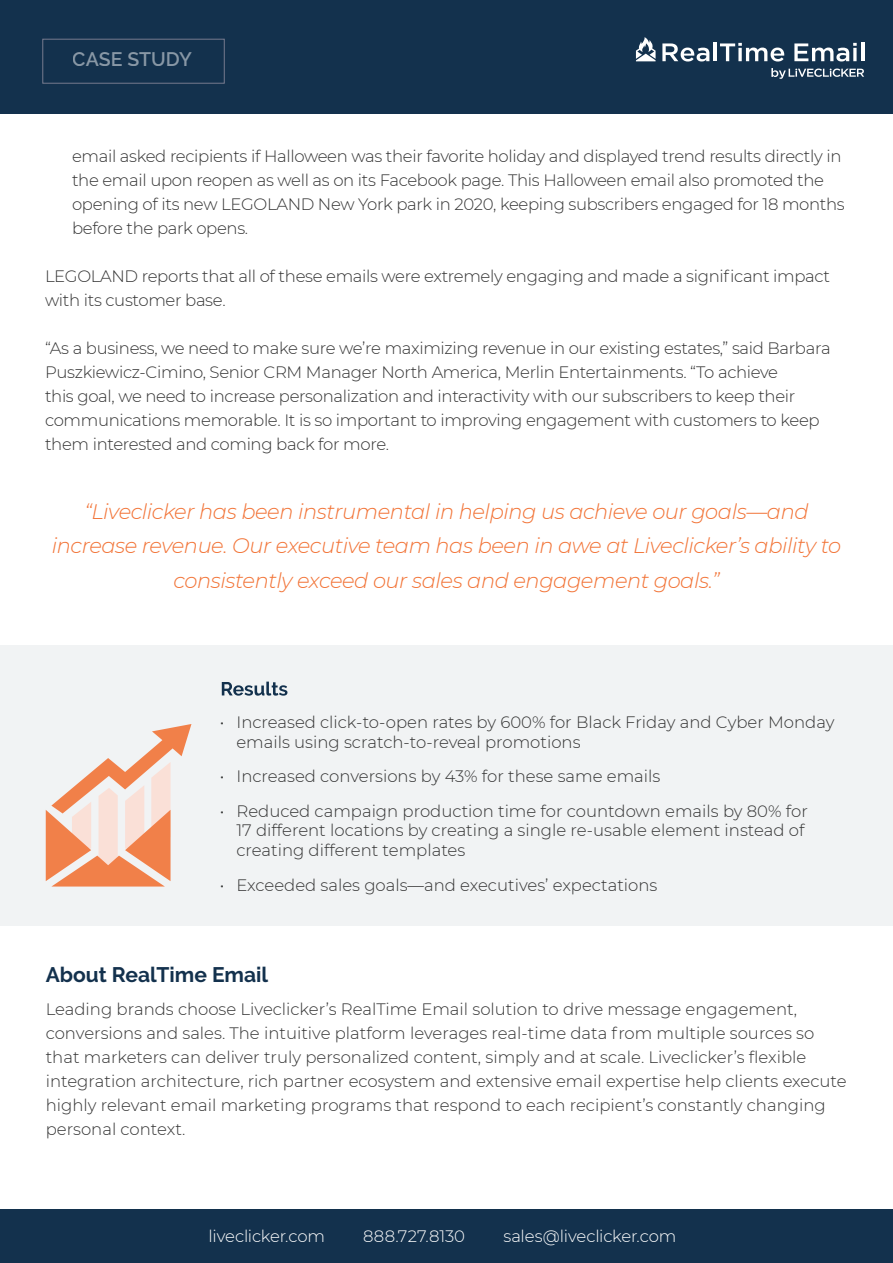
<style>
.page{position:relative;width:893px;height:1263px;background:#fff}
.page>*{position:absolute;margin:0;border:0;box-sizing:border-box;transform-origin:0 0}
.t1{font:italic 300 21px/34.5px "Montserrat";letter-spacing:-.02em;color:#f27336;text-align:center}
.t2{font:700 21px "Raleway";color:#13314d}
.t3{font:600 19.5px "Raleway";letter-spacing:-.005em;color:#fff}
.t4{font:300 16.5px/24px "Montserrat";letter-spacing:-.015em;color:#333}
.t5{font:300 16.5px "Montserrat";letter-spacing:-.01em;color:#fff}
</style>
<div class="page">
<div style="left:0;top:1209px;width:893px;height:54px;background:#13314d"></div>
<div style="left:0;top:0;width:893px;height:114px;background:#13314d"></div>
<svg style="left:771px;top:68px;width:93px;height:11px"></svg>
<svg style="left:662px;top:43px;width:47px;height:19px"></svg>
<hr style="left:713px;top:43px;width:4px;height:18px;background:#fff">
<svg style="left:720px;top:43px;width:64px;height:19px"></svg>
<svg style="left:794px;top:43px;width:63px;height:18px"></svg>
<svg style="left:853px;top:48px;width:4px;height:13px"></svg>
<hr style="left:861px;top:43px;width:3px;height:18px;background:#fff">
<svg style="left:636px;top:37px;width:20px;height:24px"></svg>
<div style="left:42px;top:39px;width:183px;height:45px;border:1px solid #767a8e"></div>
<div style="left:0;top:645px;width:893px;height:281px;background:#f1f3f4"></div>
<svg style="left:222px;top:682px;width:65px;height:14px"></svg>
<svg style="left:46px;top:724px;width:145px;height:162px"></svg>
<p class="t3" style="left:73px;top:48px;width:120px">CASE STUDY</p>
<p class="t4" style="left:72px;top:143px;width:774px">email asked recipients if Halloween was their favorite holiday and displayed trend results directly in the email upon reopen as well as on its Facebook page. This Halloween email also promoted the opening of its new LEGOLAND New York park in 2020, keeping subscribers engaged for 18 months before the park opens.</p>
<p class="t4" style="left:45px;top:263px;width:786px">LEGOLAND reports that all of these emails were extremely engaging and made a significant impact with its customer base.</p>
<p class="t4" style="left:45px;top:335px;width:787px">“As a business, we need to make sure we’re maximizing revenue in our existing estates,” said Barbara Puszkiewicz-Cimino, Senior CRM Manager North America, Merlin Entertainments. “To achieve<br>this goal, we need to increase personalization and interactivity with our subscribers to keep their communications memorable. It is so important to improving engagement with customers to keep them interested and coming back for more.</p>
<p class="t1" style="left:52px;top:493px;width:791px">“Liveclicker has been instrumental in helping us achieve our goals—and increase revenue. Our executive team has been in awe at Liveclicker’s ability to consistently exceed our sales and engagement goals.”</p>
<p class="t4" style="left:236px;top:712px;width:600px;line-height:19.5px;text-indent:-16px">• Increased click-to-open rates by 600% for Black Friday and Cyber Monday emails using scratch-to-reveal promotions</p>
<p class="t4" style="left:220px;top:764px;width:442px">• Increased conversions by 43% for these same emails</p>
<p class="t4" style="left:236px;top:801px;width:573px;line-height:19.5px;text-indent:-16px">• Reduced campaign production time for countdown emails by 80% for<br>17 different locations by creating a single re-usable element instead of creating different templates</p>
<p class="t4" style="left:220px;top:872px;width:439px">• Exceeded sales goals—and executives’ expectations</p>
<p class="t2" style="left:46px;top:963px;width:224px">About RealTime Email</p>
<p class="t4" style="left:46px;top:996px;width:802px">Leading brands choose Liveclicker’s RealTime Email solution to drive message engagement, conversions and sales. The intuitive platform leverages real-time data from multiple sources so that marketers can deliver truly personalized content, simply and at scale. Liveclicker’s flexible integration architecture, rich partner ecosystem and extensive email expertise help clients execute highly relevant email marketing programs that respond to each recipient’s constantly changing personal context.</p>
<p class="t5" style="left:208px;top:1225px;width:118px">liveclicker.com</p>
<p class="t5" style="left:363px;top:1225px;width:103px">888.727.8130</p>
<p class="t5" style="left:503px;top:1225px;width:174px">sales@liveclicker.com</p>
</div>
